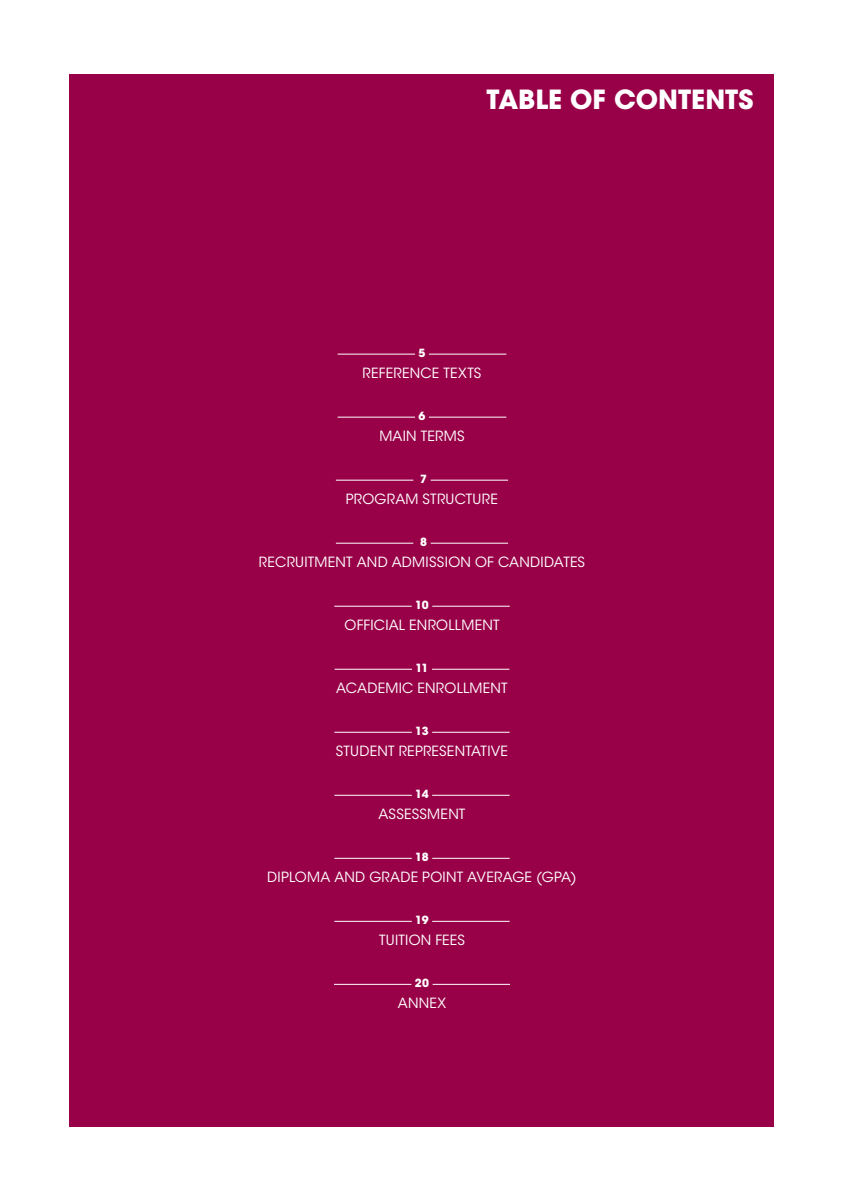
<style>
.page{position:relative;width:844px;height:1191px;background:#fff}
.page>*{position:absolute;margin:0;border:0;box-sizing:border-box;transform-origin:0 0}
.t1{font:700 26.25px "ITC Avant Garde Std";letter-spacing:-.005em;color:#fff}
.t2{font:14px "ITC Avant Garde Std";letter-spacing:.015em;color:#fff}
.t3{font:700 11.2px "ITC Avant Garde Std";letter-spacing:-.035em;color:#fff}
</style>
<div class="page">
<div style="left:69px;top:74px;width:705px;height:1052px;background:#980047"></div>
<hr style="left:337px;top:354px;width:78px;height:1px;background:#fff">
<hr style="left:429px;top:354px;width:77px;height:1px;background:#fff">
<hr style="left:337px;top:417px;width:78px;height:1px;background:#fff">
<hr style="left:429px;top:417px;width:77px;height:1px;background:#fff">
<hr style="left:336px;top:480px;width:77px;height:1px;background:#fff">
<hr style="left:430px;top:480px;width:78px;height:1px;background:#fff">
<hr style="left:336px;top:543px;width:77px;height:1px;background:#fff">
<hr style="left:430px;top:543px;width:78px;height:1px;background:#fff">
<hr style="left:334px;top:606px;width:77px;height:1px;background:#fff">
<hr style="left:432px;top:606px;width:77px;height:1px;background:#fff">
<hr style="left:334px;top:669px;width:78px;height:1px;background:#fff">
<hr style="left:432px;top:669px;width:77px;height:1px;background:#fff">
<hr style="left:334px;top:732px;width:77px;height:1px;background:#fff">
<hr style="left:432px;top:732px;width:77px;height:1px;background:#fff">
<hr style="left:334px;top:795px;width:77px;height:1px;background:#fff">
<hr style="left:432px;top:795px;width:77px;height:1px;background:#fff">
<hr style="left:334px;top:858px;width:77px;height:1px;background:#fff">
<hr style="left:432px;top:858px;width:77px;height:1px;background:#fff">
<hr style="left:334px;top:921px;width:77px;height:1px;background:#fff">
<hr style="left:432px;top:921px;width:77px;height:1px;background:#fff">
<hr style="left:334px;top:984px;width:77px;height:1px;background:#fff">
<hr style="left:432px;top:984px;width:78px;height:1px;background:#fff">
<h1 class="t1" style="left:486px;top:82px;width:268px">TABLE OF CONTENTS</h1>
<p class="t3" style="left:418px;top:346px;width:8px">5</p>
<p class="t2" style="left:362px;top:364px;width:120px">REFERENCE TEXTS</p>
<p class="t3" style="left:418px;top:409px;width:8px">6</p>
<p class="t2" style="left:379px;top:427px;width:87px">MAIN TERMS</p>
<p class="t3" style="left:420px;top:472px;width:8px">7</p>
<p class="t2" style="left:346px;top:490px;width:154px">PROGRAM STRUCTURE</p>
<p class="t3" style="left:420px;top:535px;width:8px">8</p>
<p class="t2" style="left:259px;top:553px;width:327px">RECRUITMENT AND ADMISSION OF CANDIDATES</p>
<p class="t3" style="left:415px;top:598px;width:15px">10</p>
<p class="t2" style="left:344px;top:616px;width:156px">OFFICIAL ENROLLMENT</p>
<p class="t3" style="left:415px;top:661px;width:14px">11</p>
<p class="t2" style="left:336px;top:679px;width:173px">ACADEMIC ENROLLMENT</p>
<p class="t3" style="left:415px;top:724px;width:15px">13</p>
<p class="t2" style="left:336px;top:742px;width:174px">STUDENT REPRESENTATIVE</p>
<p class="t3" style="left:415px;top:787px;width:15px">14</p>
<p class="t2" style="left:378px;top:805px;width:88px">ASSESSMENT</p>
<p class="t3" style="left:415px;top:850px;width:15px">18</p>
<p class="t2" style="left:267px;top:868px;width:311px">DIPLOMA AND GRADE POINT AVERAGE (GPA)</p>
<p class="t3" style="left:415px;top:913px;width:15px">19</p>
<p class="t2" style="left:379px;top:931px;width:87px">TUITION FEES</p>
<p class="t3" style="left:415px;top:976px;width:16px">20</p>
<p class="t2" style="left:398px;top:994px;width:50px">ANNEX</p>
</div>
